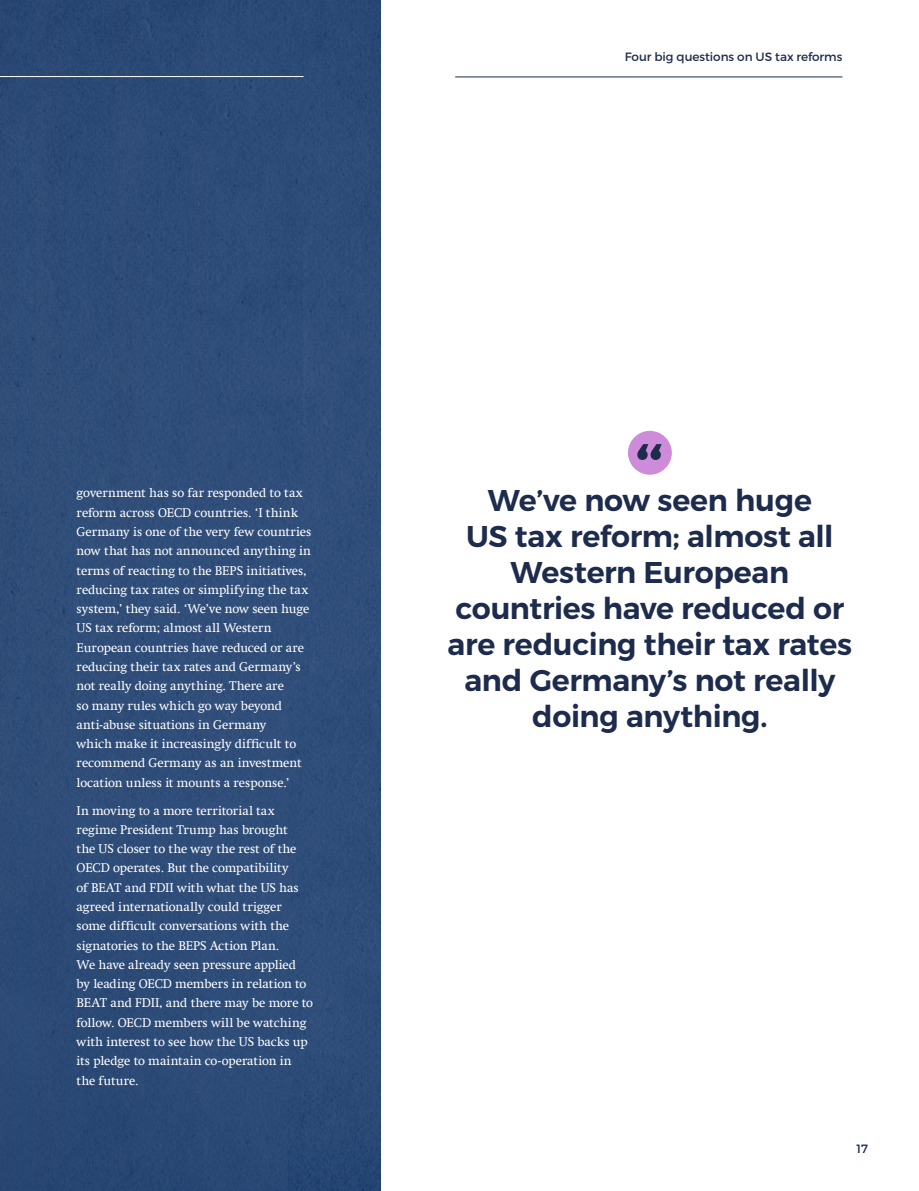
<style>
.page{position:relative;width:919px;height:1191px;background:#fff}
.page>*{position:absolute;margin:0;border:0;box-sizing:border-box;transform-origin:0 0}
.t1{font:600 30px/36px "Montserrat";letter-spacing:-.01em;color:#1d2b4d;text-align:center}
.t2{font:12.75px/19.4px "Swift Com";letter-spacing:-.005em;color:#fff}
.t3{font:12px "Montserrat";letter-spacing:-.005em;color:#1d2b4d}
</style>
<div class="page">
<div style="left:0;top:0;width:381px;height:1191px;background:#2e4c78"></div>
<div style="left:628px;top:431px;width:43px;height:44px;background:#cd8bda;border-radius:50%"></div>
<svg style="left:637px;top:444px;width:24px;height:16px"></svg>
<hr style="left:0;top:76px;width:303px;height:1px;background:#fff">
<hr style="left:455px;top:77px;width:387px;height:1px;background:#1d2b4d">
<p class="t3" style="left:624px;top:50px;width:219px">Four big questions on US tax reforms</p>
<p class="t2" style="left:77px;top:483px;width:236px">government has so far responded to tax reform across OECD countries. ‘I think Germany is one of the very few countries now that has not announced anything in terms of reacting to the BEPS initiatives, reducing tax rates or simplifying the tax system,’ they said. ‘We’ve now seen huge US tax reform; almost all Western European countries have reduced or are reducing their tax rates and Germany’s not really doing anything. There are<br>so many rules which go way beyond anti-abuse situations in Germany<br>which make it increasingly difficult to recommend Germany as an investment location unless it mounts a response.’</p>
<p class="t2" style="left:77px;top:800px;width:238px">In moving to a more territorial tax regime President Trump has brought<br>the US closer to the way the rest of the OECD operates. But the compatibility<br>of BEAT and FDII with what the US has agreed internationally could trigger some difficult conversations with the signatories to the BEPS Action Plan.<br>We have already seen pressure applied<br>by leading OECD members in relation to BEAT and FDII, and there may be more to follow. OECD members will be watching with interest to see how the US backs up its pledge to maintain co-operation in the future.</p>
<h1 class="t1" style="left:447px;top:482px;width:406px">We’ve now seen huge<br>US tax reform; almost all<br>Western European countries have reduced or are reducing their tax rates and Germany’s not really doing anything.</h1>
<p class="t3" style="left:856px;top:1141px;width:13px">17</p>
</div>
